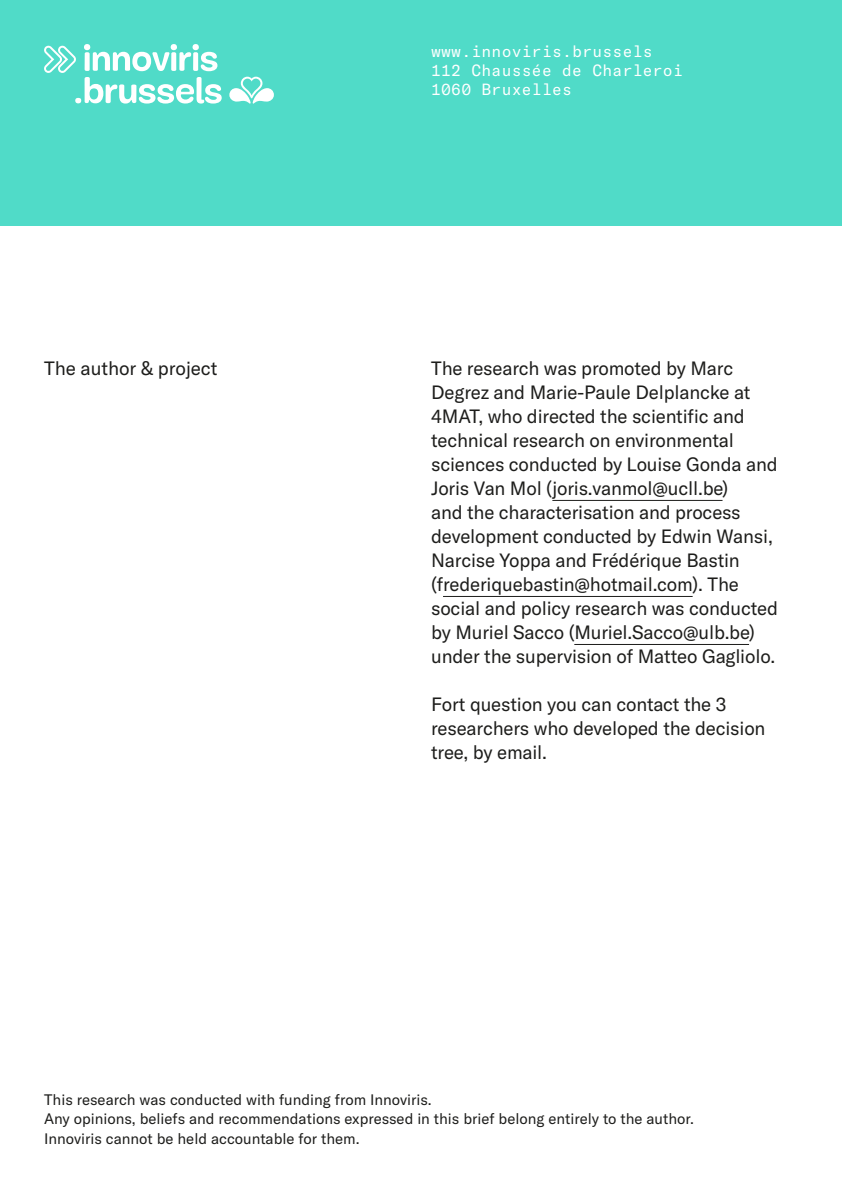
<style>
.page{position:relative;width:842px;height:1191px;background:#50dbc8}
.page>*{position:absolute;margin:0;border:0;box-sizing:border-box;transform-origin:0 0}
.t1{font:19px/24px "GT America";letter-spacing:-.01em;color:#1d1d1b}
.t2{font:16px/19.2px "GT America Mono";letter-spacing:.01em;color:#fff}
.t3{font:15px/19.2px "GT America";color:#1d1d1b}
</style>
<div class="page">
<div style="left:0;top:227px;width:842px;height:964px;background:#fff"></div>
<svg style="left:229px;top:77px;width:45px;height:27px"></svg>
<svg style="left:44px;top:44px;width:178px;height:60px"></svg>
<hr style="left:552px;top:500px;width:170px;height:1px;background:#1d1d1b">
<hr style="left:443px;top:596px;width:250px;height:1px;background:#1d1d1b">
<hr style="left:574px;top:644px;width:175px;height:1px;background:#1d1d1b">
<p class="t2" style="left:431px;top:42px;width:253px">www.innoviris.brussels<br>112 Chaussée de Charleroi<br>1060 Bruxelles</p>
<p class="t1" style="left:44px;top:357px;width:175px">The author &amp; project</p>
<p class="t1" style="left:431px;top:357px;width:348px">The research was promoted by Marc Degrez and Marie-Paule Delplancke at 4MAT, who directed the scientific and technical research on environmental sciences conducted by Louise Gonda and Joris Van Mol (joris.vanmol@ucll.be)<br>and the characterisation and process development conducted by Edwin Wansi, Narcise Yoppa and Frédérique Bastin (frederiquebastin@hotmail.com). The social and policy research was conducted by Muriel Sacco (Muriel.Sacco@ulb.be) under the supervision of Matteo Gagliolo.</p>
<p class="t1" style="left:431px;top:693px;width:336px">Fort question you can contact the 3 researchers who developed the decision tree, by email.</p>
<p class="t3" style="left:44px;top:1090px;width:651px">This research was conducted with funding from Innoviris.<br>Any opinions, beliefs and recommendations expressed in this brief belong entirely to the author.<br>Innoviris cannot be held accountable for them.</p>
</div>
